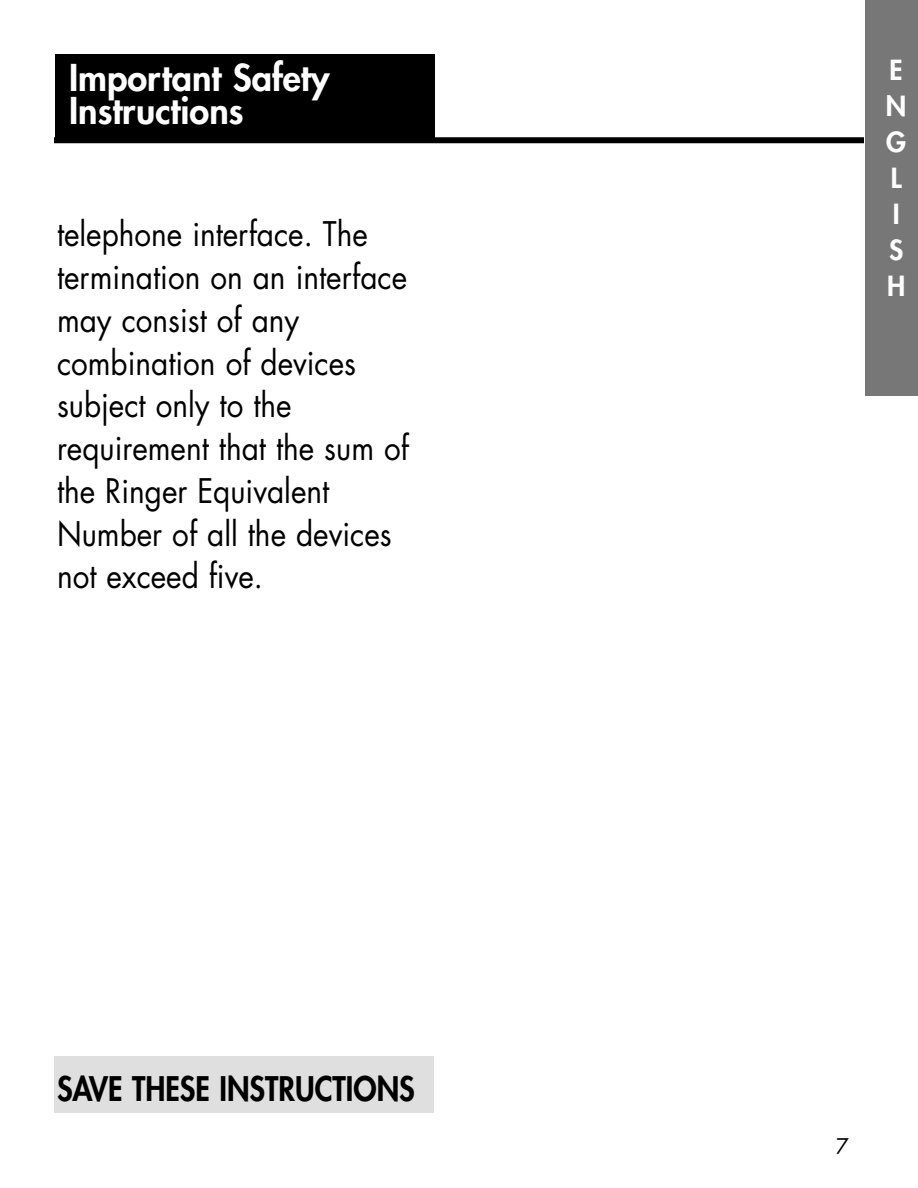
<style>
.page{position:relative;width:918px;height:1188px;background:#fff}
.page>*{position:absolute;margin:0;border:0;box-sizing:border-box;transform-origin:0 0}
.t1{font:800 36px/33px "Futura";color:#fff}
.t2{font:33px/42.9px "Futura";color:#000;scale:.9 1}
.t3{font:800 33px "Futura";color:#000;scale:.9 1}
.t4{font:800 27px/36px "Futura";color:#fff}
.t5{font:21px "Futura";color:#000}
</style>
<div class="page">
<div style="left:866px;top:0;width:52px;height:395px;background:#777"></div>
<div style="left:54px;top:137px;width:810px;height:6px;background:#000"></div>
<div style="left:55px;top:54px;width:379px;height:86px;background:#000"></div>
<div style="left:54px;top:1056px;width:380px;height:56px;background:#dfdfdf"></div>
<p class="t1" style="left:69px;top:64px;width:262px">Important Safety<br>Instructions</p>
<p class="t2" style="left:57px;top:216px;width:393px">telephone interface. The termination on an interface may consist of any combination of devices subject only to the requirement that the sum of the Ringer Equivalent<br>Number of all the devices not exceed five.</p>
<p class="t3" style="left:57px;top:1073px;width:399px">SAVE THESE INSTRUCTIONS</p>
<p class="t4" style="left:886px;top:54px;width:22px">E<br>N<br>G<br>L<br>I<br>S<br>H</p>
<p class="t5" style="left:836px;top:1137px;width:14px">7</p>
</div>
